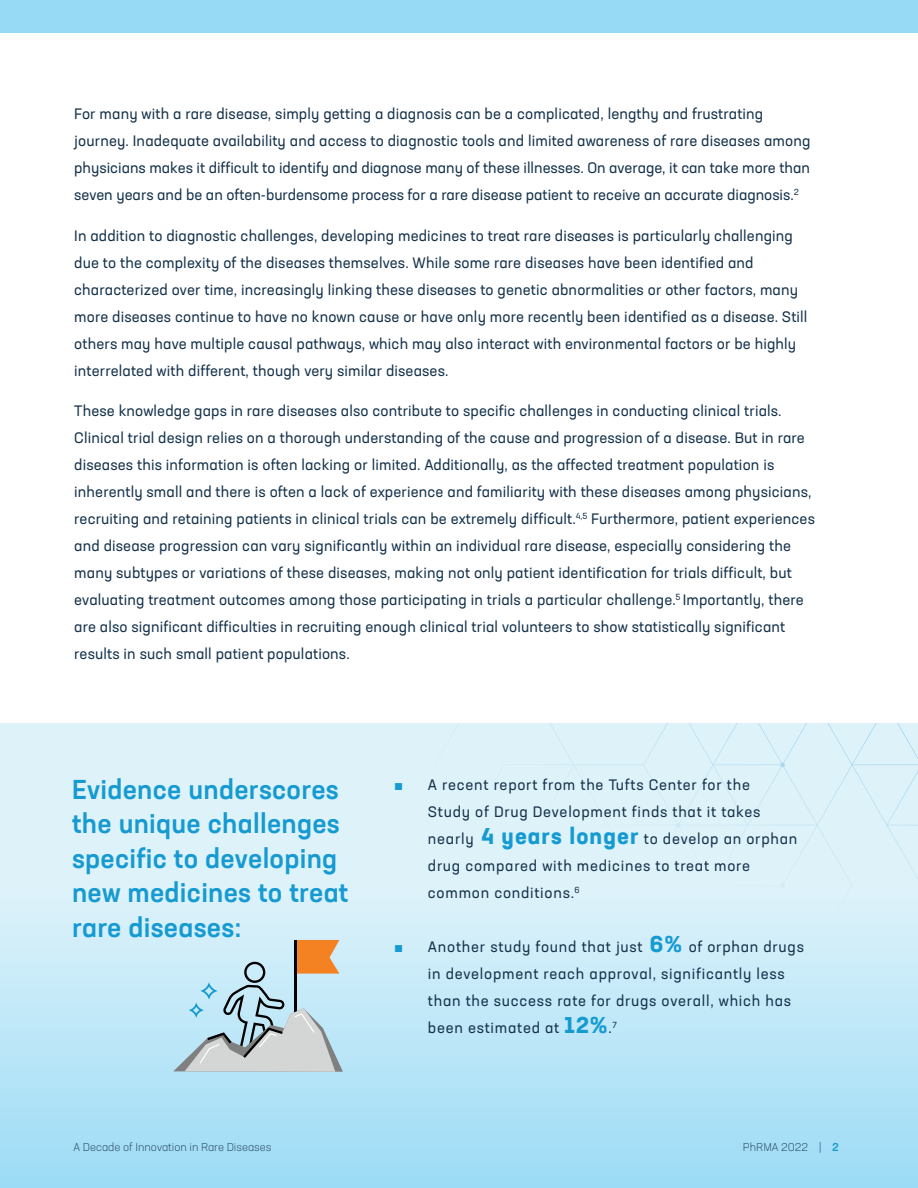
<style>
.page{position:relative;width:918px;height:1188px;background:#fff}
.page>*{position:absolute;margin:0;border:0;box-sizing:border-box;transform-origin:0 0}
.t1{font:500 27px/34.5px "Neusa Next Pro";letter-spacing:.01em;color:#159ad1}
.Body_Copy{font:15px/27px "Neusa Next Pro";letter-spacing:.01em;color:#15324b}
.Body_Copy-2{font:15px/27px "Neusa Next Pro";letter-spacing:.05em;color:#15324b}
.t2{font:300 11.25px "Neusa Next Pro";color:#15324b}
.s1{font-family:"Arial";color:#159ad1}
.s2{font-weight:700;font-size:22.5px;color:#159ad1}
.s3{font-weight:500;color:#159ad1}
</style>
<div class="page">
<div style="left:0;top:0;width:918px;height:33px;background:#97daf5"></div>
<div style="left:0;top:723px;width:918px;height:465px;background:linear-gradient(to bottom,#edf7fb,#a4def6)"></div>
<svg style="left:173px;top:940px;width:170px;height:132px;background:#c0d1d5"></svg>
<p class="Body_Copy" style="left:74px;top:100px;width:738px">For many with a rare disease, simply getting a diagnosis can be a complicated, lengthy and frustrating journey. Inadequate availability and access to diagnostic tools and limited awareness of rare diseases among physicians makes it difficult to identify and diagnose many of these illnesses. On average, it can take more than seven years and be an often-burdensome process for a rare disease patient to receive an accurate diagnosis.<sup>2</sup></p>
<p class="Body_Copy" style="left:74px;top:222px;width:735px">In addition to diagnostic challenges, developing medicines to treat rare diseases is particularly challenging due to the complexity of the diseases themselves. While some rare diseases have been identified and characterized over time, increasingly linking these diseases to genetic abnormalities or other factors, many more diseases continue to have no known cause or have only more recently been identified as a disease. Still others may have multiple causal pathways, which may also interact with environmental factors or be highly interrelated with different, though very similar diseases.</p>
<p class="Body_Copy" style="left:74px;top:397px;width:742px">These knowledge gaps in rare diseases also contribute to specific challenges in conducting clinical trials.<br>Clinical trial design relies on a thorough understanding of the cause and progression of a disease. But in rare diseases this information is often lacking or limited. Additionally, as the affected treatment population is inherently small and there is often a lack of experience and familiarity with these diseases among physicians, recruiting and retaining patients in clinical trials can be extremely difficult.<sup>4,5</sup> Furthermore, patient experiences and disease progression can vary significantly within an individual rare disease, especially considering the many subtypes or variations of these diseases, making not only patient identification for trials difficult, but evaluating treatment outcomes among those participating in trials a particular challenge.<sup>5</sup> Importantly, there are also significant difficulties in recruiting enough clinical trial volunteers to show statistically significant results in such small patient populations.</p>
<h2 class="t1" style="left:72px;top:772px;width:278px">Evidence underscores the unique challenges specific to developing new medicines to treat rare diseases:</h2>
<p class="Body_Copy-2" style="left:428px;top:771px;width:371px;text-indent:-34px"><span class="s1">■</span> A recent report from the Tufts Center for the<br>Study of Drug Development finds that it takes nearly <span class="s2">4 years longer</span> to develop an orphan drug compared with medicines to treat more common conditions.<sup>6</sup></p>
<p class="Body_Copy-2" style="left:428px;top:933px;width:378px;text-indent:-34px"><span class="s1">■</span> Another study found that just <span class="s2">6%</span> of orphan drugs in development reach approval, significantly less than the success rate for drugs overall, which has been estimated at <span class="s2">12%</span>.<sup>7</sup></p>
<p class="t2" style="left:73px;top:1140px;width:200px">A Decade of Innovation in Rare Diseases</p>
<p class="t2" style="left:743px;top:1140px;width:98px">PhRMA 2022 | <span class="s3">2</span></p>
</div>
